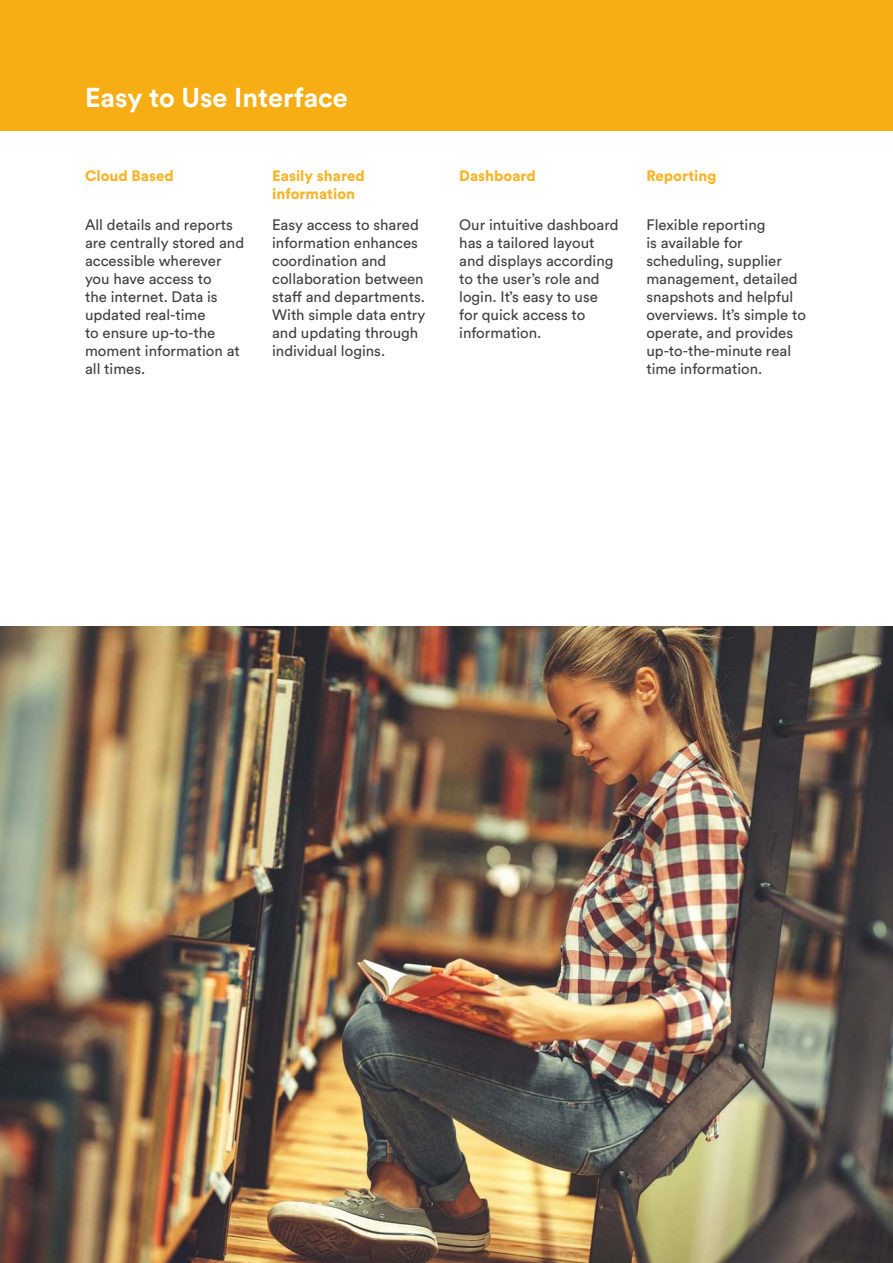
<style>
.page{position:relative;width:893px;height:1263px;background:#fff}
.page>*{position:absolute;margin:0;border:0;box-sizing:border-box;transform-origin:0 0}
.t1{font:700 27px "Circular Std";color:#fff}
.t2{font:15px/18px "Circular Std";color:#414042}
.t3{font:900 15px/18px "Circular Std";color:#f8b52c}
</style>
<div class="page">
<div style="left:0;top:0;width:893px;height:131px;background:#f7ad14"></div>
<img style="left:0;top:626px;width:893px;height:637px">
<h1 class="t1" style="left:85px;top:80px;width:264px">Easy to Use Interface</h1>
<p class="t3" style="left:85px;top:167px;width:90px">Cloud Based</p>
<p class="t2" style="left:85px;top:215px;width:161px">All details and reports are centrally stored and accessible wherever you have access to<br>the internet. Data is updated real-time<br>to ensure up-to-the moment information at all times.</p>
<p class="t3" style="left:272px;top:167px;width:94px">Easily shared information</p>
<p class="t2" style="left:272px;top:215px;width:155px">Easy access to shared information enhances coordination and collaboration between staff and departments.<br>With simple data entry and updating through individual logins.</p>
<p class="t3" style="left:459px;top:167px;width:78px">Dashboard</p>
<p class="t2" style="left:459px;top:215px;width:161px">Our intuitive dashboard has a tailored layout and displays according to the user’s role and login. It’s easy to use for quick access to information.</p>
<p class="t3" style="left:646px;top:167px;width:72px">Reporting</p>
<p class="t2" style="left:646px;top:215px;width:161px">Flexible reporting<br>is available for scheduling, supplier management, detailed snapshots and helpful overviews. It’s simple to operate, and provides up-to-the-minute real time information.</p>
</div>
